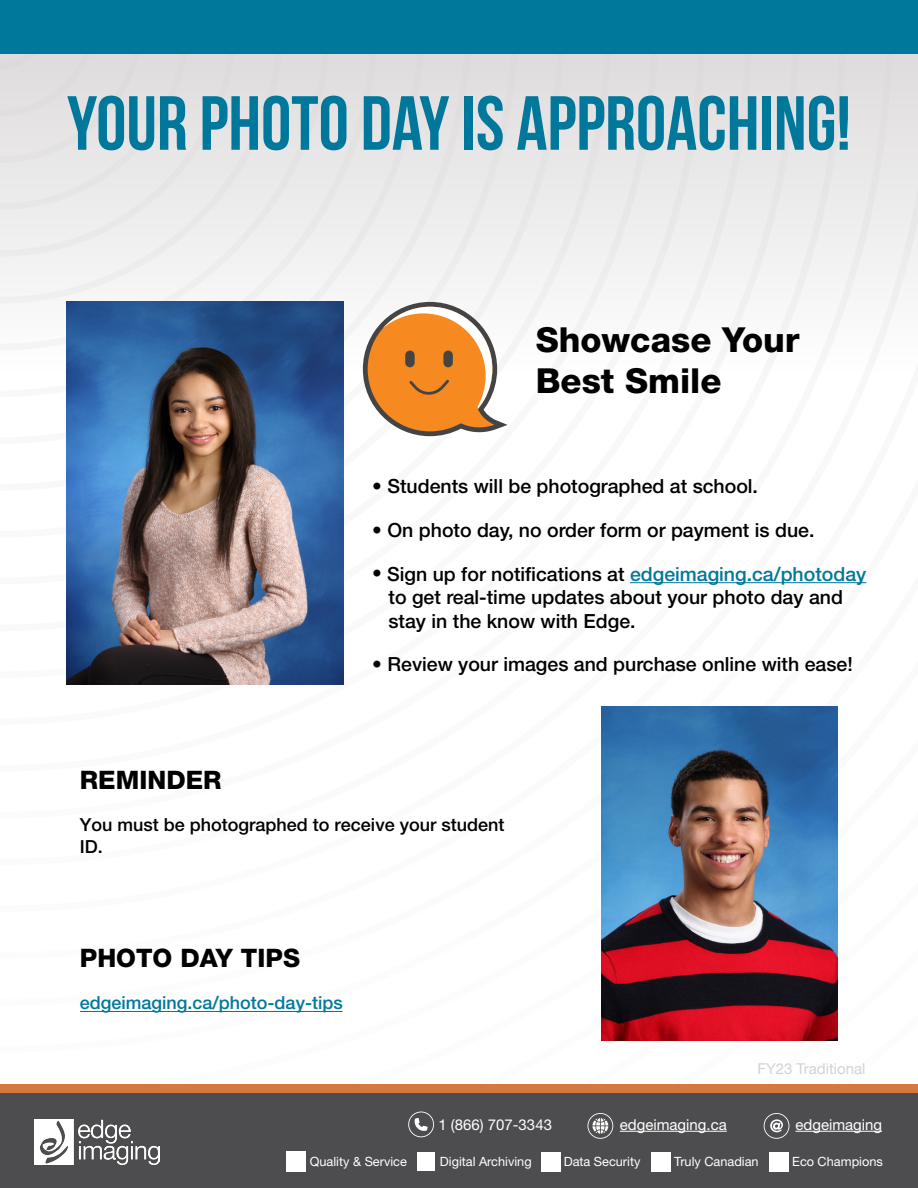
<style>
.page{position:relative;width:918px;height:1188px;background:#fff}
.page>*{position:absolute;margin:0;border:0;box-sizing:border-box;transform-origin:0 0}
.t1{font:76.5px "Bebas Neue";color:#00789c}
.t2{font:800 34.5px/41.4px "Helvetica Neue LT Std";color:#000}
.t3{font:800 25.5px "Helvetica Neue LT Std";color:#000}
.t4{font:500 19.5px/23.4px "Helvetica Neue LT Std";color:#000}
.t5{font:500 18px/21.6px "Helvetica Neue LT Std";color:#000}
.t6{font:500 18px "Helvetica Neue LT Std";color:#00789c}
.t7{font:15px "Helvetica Neue LT Std";color:#fff}
.t8{font:15px "Helvetica Neue LT Std";color:#d1d3d4}
.t9{font:12.75px "Helvetica Neue LT Std";color:#fff}
.s1{color:#00789c}
</style>
<div class="page">
<svg style="left:0;top:54px;width:918px;height:317px;fill:#ebeaea"></svg>
<div style="left:0;top:0;width:918px;height:54px;background:#00789c"></div>
<hr style="left:630px;top:582px;width:236px;height:1px;background:#00789c">
<hr style="left:80px;top:1011px;width:263px;height:1px;background:#00789c">
<img style="left:67px;top:302px;width:276px;height:382px">
<img style="left:602px;top:706px;width:235px;height:335px">
<svg style="left:363px;top:302px;width:145px;height:134px"></svg>
<div style="left:0;top:1084px;width:918px;height:36px;background:#d5783d"></div>
<div style="left:0;top:1094px;width:918px;height:94px;background:#4d4d4f"></div>
<img style="left:35px;top:1120px;width:125px;height:45px">
<svg style="left:408px;top:1112px;width:26px;height:25px"></svg>
<hr style="left:620px;top:1131px;width:107px;height:1px;background:#fff">
<svg style="left:588px;top:1113px;width:25px;height:26px"></svg>
<hr style="left:795px;top:1131px;width:87px;height:1px;background:#fff">
<svg style="left:764px;top:1113px;width:25px;height:26px"></svg>
<img style="left:287px;top:1152px;width:19px;height:19px">
<img style="left:769px;top:1152px;width:20px;height:19px">
<img style="left:418px;top:1153px;width:17px;height:18px">
<img style="left:541px;top:1152px;width:19px;height:19px">
<img style="left:651px;top:1152px;width:19px;height:19px">
<h1 class="t1" style="left:67px;top:81px;width:785px">YOUR PHOTO DAY IS APPROACHING!</h1>
<h2 class="t2" style="left:536px;top:318px;width:265px">Showcase Your<br>Best Smile</h2>
<p class="t4" style="left:372px;top:475px;width:387px">• Students will be photographed at school.</p>
<p class="t4" style="left:372px;top:518px;width:444px">• On photo day, no order form or payment is due.</p>
<p class="t4" style="left:389px;top:562px;width:479px;text-indent:-16px">• Sign up for notifications at <span class="s1">edgeimaging.ca/photoday </span>to get real-time updates about your photo day and stay in the know with Edge.</p>
<p class="t4" style="left:372px;top:652px;width:482px">• Review your images and purchase online with ease!</p>
<h3 class="t3" style="left:80px;top:765px;width:143px">REMINDER</h3>
<p class="t5" style="left:80px;top:814px;width:426px">You must be photographed to receive your student<br>ID.</p>
<h3 class="t3" style="left:80px;top:943px;width:222px">PHOTO DAY TIPS</h3>
<p class="t6" style="left:80px;top:992px;width:264px">edgeimaging.ca/photo-day-tips</p>
<p class="t8" style="left:757px;top:1060px;width:110px">FY23 Traditional</p>
<p class="t7" style="left:439px;top:1115px;width:115px">1 (866) 707-3343</p>
<p class="t7" style="left:620px;top:1115px;width:108px">edgeimaging.ca</p>
<p class="t7" style="left:795px;top:1115px;width:88px">edgeimaging</p>
<p class="t9" style="left:310px;top:1154px;width:99px">Quality &amp; Service</p>
<p class="t9" style="left:440px;top:1154px;width:93px">Digital Archiving</p>
<p class="t9" style="left:564px;top:1154px;width:78px">Data Security</p>
<p class="t9" style="left:674px;top:1154px;width:86px">Truly Canadian</p>
<p class="t9" style="left:792px;top:1154px;width:92px">Eco Champions</p>
</div>
